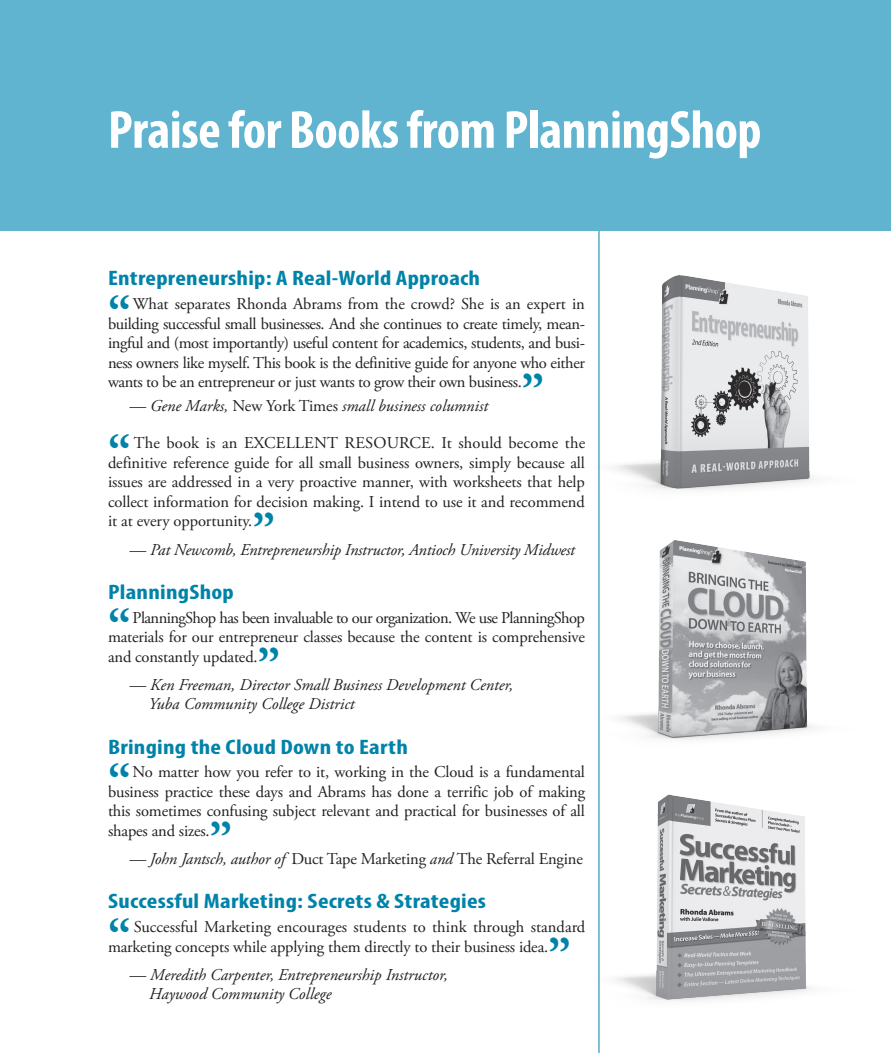
<style>
.page{position:relative;width:891px;height:1053px;background:#fff}
.page>*{position:absolute;margin:0;border:0;box-sizing:border-box;transform-origin:0 0}
.t1{font:700 condensed 54px "Myriad Pro";letter-spacing:-.01em;color:#fff}
.t2{font:700 48px "Adobe Garamond Pro";color:#0083a9}
.t3{font:700 condensed 21px "Myriad Pro";letter-spacing:.01em;color:#0083a9;scale:1.2 1}
.t4{font:16.5px/19.5px "Adobe Garamond Pro";letter-spacing:-.01em;color:#231f20;text-align:justify}
.t5{font:italic 16.5px "Adobe Garamond Pro";color:#231f20}
.s1{font-style:normal}
.s2{font-style:italic}
</style>
<div class="page">
<hr style="left:599px;top:81px;width:1px;height:972px;background:#0083a9">
<div style="left:0;top:0;width:891px;height:231px;background:#60b4cf"></div>
<img style="left:598px;top:551px;width:215px;height:210px">
<img style="left:598px;top:761px;width:212px;height:292px">
<img style="left:598px;top:251px;width:216px;height:300px">
<h1 class="t1" style="left:108px;top:96px;width:655px">Praise for Books from PlanningShop</h1>
<p class="t3" style="left:108px;top:265px;width:312px">Entrepreneurship: A Real-World Approach</p>
<h2 class="t2" style="left:108px;top:286px;width:24px">“</h2>
<p class="t4" style="left:108px;top:295px;width:478px;text-indent:25px">What separates Rhonda Abrams from the crowd? She is an expert in building successful small businesses. And she continues to create timely, mean&shy;ingful and (most importantly) useful content for academics, students, and busi&shy;ness owners like myself. This book is the definitive guide for anyone who either wants to be an entrepreneur or just wants to grow their own business.</p>
<p class="t5" style="left:130px;top:396px;width:360px">— Gene Marks, <span class="s1">New York Times</span> small business columnist</p>
<h2 class="t2" style="left:521px;top:364px;width:24px">”</h2>
<h2 class="t2" style="left:108px;top:425px;width:24px">“</h2>
<p class="t4" style="left:108px;top:434px;width:479px;text-indent:26px">The book is an EXCELLENT RESOURCE. It should become the definitive reference guide for all small business owners, simply because all issues are addressed in a very proactive manner, with worksheets that help collect information for decision making. I intend to use it and recommend it at every opportunity.</p>
<p class="t5" style="left:130px;top:539px;width:447px">— Pat Newcomb, Entrepreneurship Instructor, Antioch University Midwest</p>
<h2 class="t2" style="left:252px;top:503px;width:24px">”</h2>
<p class="t3" style="left:108px;top:579px;width:106px">PlanningShop</p>
<h2 class="t2" style="left:108px;top:599px;width:24px">“</h2>
<p class="t4" style="left:108px;top:608px;width:478px;text-indent:25px">PlanningShop has been invaluable to our organization. We use PlanningShop materials for our entrepreneur classes because the content is comprehensive and constantly updated.</p>
<p class="t5" style="left:130px;top:675px;width:385px">— Ken Freeman, Director Small Business Development Center,</p>
<h2 class="t2" style="left:258px;top:638px;width:24px">”</h2>
<p class="t5" style="left:148px;top:694px;width:208px">Yuba Community College District</p>
<p class="t3" style="left:108px;top:733px;width:251px">Bringing the Cloud Down to Earth</p>
<h2 class="t2" style="left:108px;top:754px;width:24px">“</h2>
<p class="t4" style="left:108px;top:763px;width:479px;text-indent:25px">No matter how you refer to it, working in the Cloud is a fundamental business practice these days and Abrams has done a terrific job of making this sometimes confusing subject relevant and practical for businesses of all shapes and sizes.</p>
<p class="t4" style="left:130px;top:850px;width:455px"><span class="s2">— John Jantsch, author of</span> Duct Tape Marketing <span class="s2">and</span> The Referral Engine</p>
<h2 class="t2" style="left:210px;top:812px;width:24px">”</h2>
<p class="t3" style="left:108px;top:888px;width:317px">Successful Marketing: Secrets &amp; Strategies</p>
<h2 class="t2" style="left:108px;top:908px;width:24px">“</h2>
<p class="t4" style="left:108px;top:918px;width:479px;text-indent:26px">Successful Marketing encourages students to think through standard marketing concepts while applying them directly to their business idea.</p>
<p class="t5" style="left:130px;top:965px;width:320px">— Meredith Carpenter, Entrepreneurship Instructor,</p>
<h2 class="t2" style="left:548px;top:928px;width:24px">”</h2>
<p class="t5" style="left:149px;top:984px;width:184px">Haywood Community College</p>
</div>
